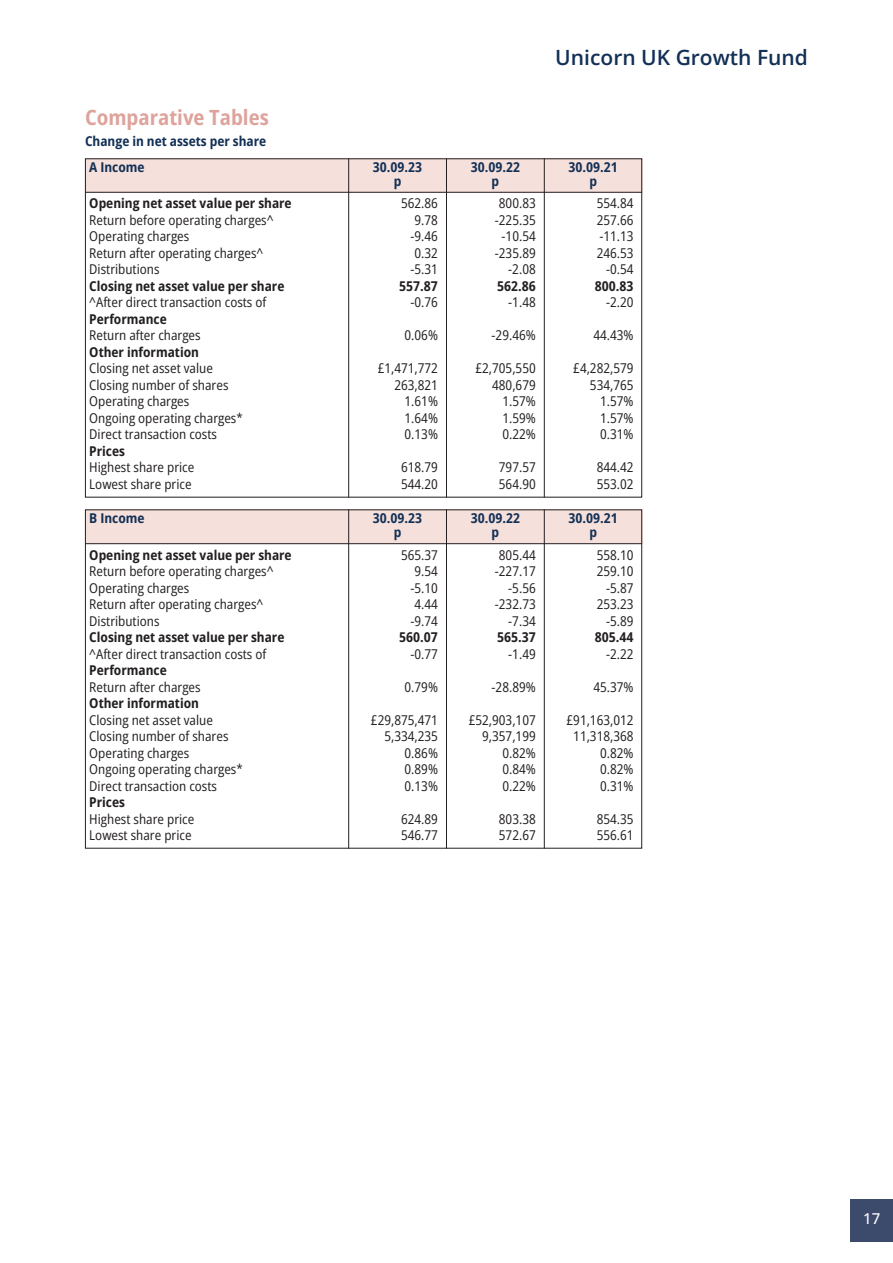
<style>
.page{position:relative;width:893px;height:1263px;background:#fff}
.page>*{position:absolute;margin:0;border:0;box-sizing:border-box;transform-origin:0 0}
.t1{font:600 21px "Open Sans";color:#133056}
.t2{font:700 semi-condensed 21px "Open Sans";color:#dea39c}
.t3{font:500 15px "Open Sans";color:#fff}
.t4{font:semi-condensed 13.5px "Open Sans";color:#231f20}
.t5{font:700 semi-condensed 13.5px "Open Sans";color:#231f20}
.t6{font:700 semi-condensed 13.5px "Open Sans";color:#133056}
</style>
<div class="page">
<div style="left:85px;top:509px;width:557px;height:34px;background:#f5e0db"></div>
<hr style="left:348px;top:509px;width:1px;height:339px;background:#231f20">
<hr style="left:446px;top:509px;width:1px;height:339px;background:#231f20">
<hr style="left:544px;top:509px;width:1px;height:339px;background:#231f20">
<div style="left:850px;top:1199px;width:43px;height:43px;background:#3c4a6c"></div>
<div style="left:85px;top:158px;width:557px;height:34px;background:#f5e0db"></div>
<hr style="left:348px;top:158px;width:1px;height:339px;background:#231f20">
<hr style="left:446px;top:158px;width:1px;height:339px;background:#231f20">
<hr style="left:544px;top:158px;width:1px;height:339px;background:#231f20">
<hr style="left:85px;top:192px;width:557px;height:1px;background:#231f20">
<hr style="left:85px;top:543px;width:557px;height:1px;background:#231f20">
<p class="t1" style="left:555px;top:43px;width:254px">Unicorn UK Growth Fund</p>
<p class="t2" style="left:85px;top:102px;width:185px">Comparative Tables</p>
<p class="t6" style="left:85px;top:131px;width:183px">Change in net assets per share</p>
<p class="t6" style="left:89px;top:158px;width:57px">A Income</p>
<p class="t6" style="left:373px;top:158px;width:51px">30.09.23</p>
<p class="t6" style="left:471px;top:158px;width:51px">30.09.22</p>
<p class="t6" style="left:568px;top:158px;width:51px">30.09.21</p>
<p class="t6" style="left:394px;top:171px;width:9px">p</p>
<p class="t6" style="left:492px;top:171px;width:9px">p</p>
<p class="t6" style="left:589px;top:171px;width:9px">p</p>
<p class="t5" style="left:89px;top:194px;width:204px">Opening net asset value per share</p>
<p class="t4" style="left:401px;top:194px;width:38px">562.86</p>
<p class="t4" style="left:499px;top:194px;width:38px">800.83</p>
<p class="t4" style="left:597px;top:194px;width:38px">554.84</p>
<p class="t4" style="left:89px;top:210px;width:186px">Return before operating charges^</p>
<p class="t4" style="left:414px;top:210px;width:25px">9.78</p>
<p class="t4" style="left:495px;top:210px;width:42px">-225.35</p>
<p class="t4" style="left:597px;top:210px;width:38px">257.66</p>
<p class="t4" style="left:89px;top:227px;width:102px">Operating charges</p>
<p class="t4" style="left:410px;top:227px;width:29px">-9.46</p>
<p class="t4" style="left:502px;top:227px;width:36px">-10.54</p>
<p class="t4" style="left:599px;top:227px;width:36px">-11.13</p>
<p class="t4" style="left:89px;top:243px;width:176px">Return after operating charges^</p>
<p class="t4" style="left:414px;top:243px;width:25px">0.32</p>
<p class="t4" style="left:495px;top:243px;width:42px">-235.89</p>
<p class="t4" style="left:597px;top:243px;width:38px">246.53</p>
<p class="t4" style="left:89px;top:260px;width:72px">Distributions</p>
<p class="t4" style="left:410px;top:260px;width:29px">-5.31</p>
<p class="t4" style="left:508px;top:260px;width:29px">-2.08</p>
<p class="t4" style="left:606px;top:260px;width:29px">-0.54</p>
<p class="t5" style="left:89px;top:276px;width:197px">Closing net asset value per share</p>
<p class="t5" style="left:399px;top:276px;width:40px">557.87</p>
<p class="t5" style="left:497px;top:276px;width:40px">562.86</p>
<p class="t5" style="left:595px;top:276px;width:40px">800.83</p>
<p class="t4" style="left:89px;top:293px;width:179px">^After direct transaction costs of</p>
<p class="t4" style="left:410px;top:293px;width:29px">-0.76</p>
<p class="t4" style="left:508px;top:293px;width:29px">-1.48</p>
<p class="t4" style="left:606px;top:293px;width:29px">-2.20</p>
<p class="t5" style="left:89px;top:309px;width:79px">Performance</p>
<p class="t4" style="left:89px;top:326px;width:113px">Return after charges</p>
<p class="t4" style="left:404px;top:326px;width:35px">0.06%</p>
<p class="t4" style="left:492px;top:326px;width:46px">-29.46%</p>
<p class="t4" style="left:593px;top:326px;width:42px">44.43%</p>
<p class="t5" style="left:89px;top:342px;width:111px">Other information</p>
<p class="t4" style="left:89px;top:359px;width:125px">Closing net asset value</p>
<p class="t4" style="left:378px;top:359px;width:62px">£1,471,772</p>
<p class="t4" style="left:475px;top:359px;width:62px">£2,705,550</p>
<p class="t4" style="left:573px;top:359px;width:62px">£4,282,579</p>
<p class="t4" style="left:89px;top:375px;width:141px">Closing number of shares</p>
<p class="t4" style="left:394px;top:375px;width:45px">263,821</p>
<p class="t4" style="left:492px;top:375px;width:45px">480,679</p>
<p class="t4" style="left:590px;top:375px;width:45px">534,765</p>
<p class="t4" style="left:89px;top:392px;width:102px">Operating charges</p>
<p class="t4" style="left:404px;top:392px;width:35px">1.61%</p>
<p class="t4" style="left:502px;top:392px;width:35px">1.57%</p>
<p class="t4" style="left:600px;top:392px;width:35px">1.57%</p>
<p class="t4" style="left:89px;top:408px;width:155px">Ongoing operating charges*</p>
<p class="t4" style="left:404px;top:408px;width:35px">1.64%</p>
<p class="t4" style="left:502px;top:408px;width:35px">1.59%</p>
<p class="t4" style="left:600px;top:408px;width:35px">1.57%</p>
<p class="t4" style="left:89px;top:425px;width:129px">Direct transaction costs</p>
<p class="t4" style="left:404px;top:425px;width:35px">0.13%</p>
<p class="t4" style="left:502px;top:425px;width:35px">0.22%</p>
<p class="t4" style="left:600px;top:425px;width:35px">0.31%</p>
<p class="t5" style="left:89px;top:441px;width:37px">Prices</p>
<p class="t4" style="left:89px;top:458px;width:107px">Highest share price</p>
<p class="t4" style="left:401px;top:458px;width:38px">618.79</p>
<p class="t4" style="left:499px;top:458px;width:38px">797.57</p>
<p class="t4" style="left:597px;top:458px;width:38px">844.42</p>
<p class="t4" style="left:89px;top:474px;width:104px">Lowest share price</p>
<p class="t4" style="left:401px;top:474px;width:38px">544.20</p>
<p class="t4" style="left:499px;top:474px;width:38px">564.90</p>
<p class="t4" style="left:597px;top:474px;width:38px">553.02</p>
<p class="t6" style="left:89px;top:509px;width:57px">B Income</p>
<p class="t6" style="left:373px;top:509px;width:51px">30.09.23</p>
<p class="t6" style="left:471px;top:509px;width:51px">30.09.22</p>
<p class="t6" style="left:568px;top:509px;width:51px">30.09.21</p>
<p class="t6" style="left:394px;top:522px;width:9px">p</p>
<p class="t6" style="left:492px;top:522px;width:9px">p</p>
<p class="t6" style="left:589px;top:522px;width:9px">p</p>
<p class="t5" style="left:89px;top:545px;width:204px">Opening net asset value per share</p>
<p class="t4" style="left:401px;top:545px;width:38px">565.37</p>
<p class="t4" style="left:499px;top:545px;width:38px">805.44</p>
<p class="t4" style="left:597px;top:545px;width:38px">558.10</p>
<p class="t4" style="left:89px;top:562px;width:186px">Return before operating charges^</p>
<p class="t4" style="left:414px;top:562px;width:25px">9.54</p>
<p class="t4" style="left:495px;top:562px;width:42px">-227.17</p>
<p class="t4" style="left:597px;top:562px;width:38px">259.10</p>
<p class="t4" style="left:89px;top:578px;width:102px">Operating charges</p>
<p class="t4" style="left:410px;top:578px;width:29px">-5.10</p>
<p class="t4" style="left:508px;top:578px;width:29px">-5.56</p>
<p class="t4" style="left:606px;top:578px;width:29px">-5.87</p>
<p class="t4" style="left:89px;top:595px;width:176px">Return after operating charges^</p>
<p class="t4" style="left:414px;top:595px;width:25px">4.44</p>
<p class="t4" style="left:495px;top:595px;width:42px">-232.73</p>
<p class="t4" style="left:597px;top:595px;width:38px">253.23</p>
<p class="t4" style="left:89px;top:611px;width:72px">Distributions</p>
<p class="t4" style="left:410px;top:611px;width:29px">-9.74</p>
<p class="t4" style="left:508px;top:611px;width:29px">-7.34</p>
<p class="t4" style="left:606px;top:611px;width:29px">-5.89</p>
<p class="t5" style="left:89px;top:628px;width:197px">Closing net asset value per share</p>
<p class="t5" style="left:399px;top:628px;width:40px">560.07</p>
<p class="t5" style="left:497px;top:628px;width:40px">565.37</p>
<p class="t5" style="left:595px;top:628px;width:40px">805.44</p>
<p class="t4" style="left:89px;top:644px;width:179px">^After direct transaction costs of</p>
<p class="t4" style="left:410px;top:644px;width:29px">-0.77</p>
<p class="t4" style="left:508px;top:644px;width:29px">-1.49</p>
<p class="t4" style="left:606px;top:644px;width:29px">-2.22</p>
<p class="t5" style="left:89px;top:661px;width:79px">Performance</p>
<p class="t4" style="left:89px;top:677px;width:113px">Return after charges</p>
<p class="t4" style="left:404px;top:677px;width:35px">0.79%</p>
<p class="t4" style="left:492px;top:677px;width:46px">-28.89%</p>
<p class="t4" style="left:593px;top:677px;width:42px">45.37%</p>
<p class="t5" style="left:89px;top:694px;width:111px">Other information</p>
<p class="t4" style="left:89px;top:710px;width:125px">Closing net asset value</p>
<p class="t4" style="left:371px;top:710px;width:69px">£29,875,471</p>
<p class="t4" style="left:469px;top:710px;width:69px">£52,903,107</p>
<p class="t4" style="left:567px;top:710px;width:69px">£91,163,012</p>
<p class="t4" style="left:89px;top:727px;width:141px">Closing number of shares</p>
<p class="t4" style="left:384px;top:727px;width:55px">5,334,235</p>
<p class="t4" style="left:482px;top:727px;width:55px">9,357,199</p>
<p class="t4" style="left:573px;top:727px;width:62px">11,318,368</p>
<p class="t4" style="left:89px;top:743px;width:102px">Operating charges</p>
<p class="t4" style="left:404px;top:743px;width:35px">0.86%</p>
<p class="t4" style="left:502px;top:743px;width:35px">0.82%</p>
<p class="t4" style="left:600px;top:743px;width:35px">0.82%</p>
<p class="t4" style="left:89px;top:760px;width:155px">Ongoing operating charges*</p>
<p class="t4" style="left:404px;top:760px;width:35px">0.89%</p>
<p class="t4" style="left:502px;top:760px;width:35px">0.84%</p>
<p class="t4" style="left:600px;top:760px;width:35px">0.82%</p>
<p class="t4" style="left:89px;top:776px;width:129px">Direct transaction costs</p>
<p class="t4" style="left:404px;top:776px;width:35px">0.13%</p>
<p class="t4" style="left:502px;top:776px;width:35px">0.22%</p>
<p class="t4" style="left:600px;top:776px;width:35px">0.31%</p>
<p class="t5" style="left:89px;top:793px;width:37px">Prices</p>
<p class="t4" style="left:89px;top:809px;width:107px">Highest share price</p>
<p class="t4" style="left:401px;top:809px;width:38px">624.89</p>
<p class="t4" style="left:499px;top:809px;width:38px">803.38</p>
<p class="t4" style="left:597px;top:809px;width:38px">854.35</p>
<p class="t4" style="left:89px;top:826px;width:104px">Lowest share price</p>
<p class="t4" style="left:401px;top:826px;width:38px">546.77</p>
<p class="t4" style="left:499px;top:826px;width:38px">572.67</p>
<p class="t4" style="left:597px;top:826px;width:38px">556.61</p>
<p class="t3" style="left:863px;top:1208px;width:19px">17</p>
</div>
